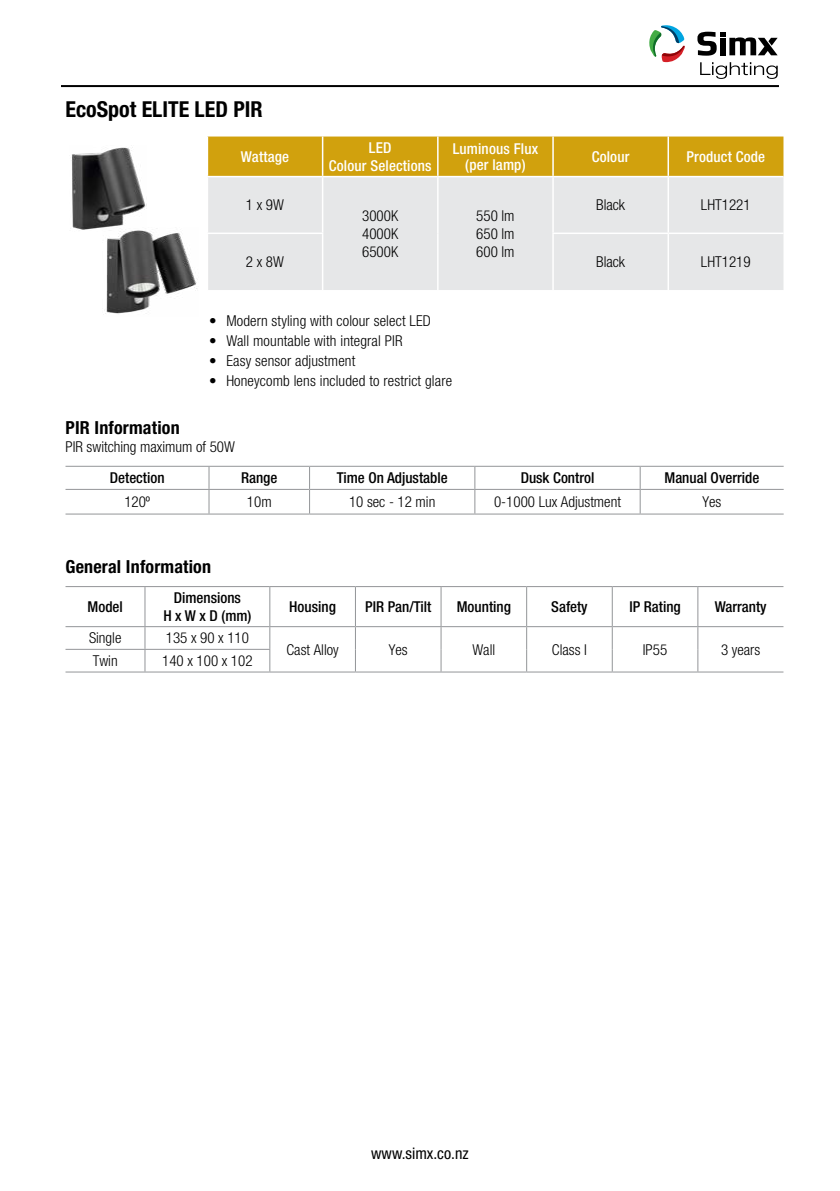
<style>
.page{position:relative;width:840px;height:1191px;background:#fff}
.page>*{position:absolute;margin:0;border:0;box-sizing:border-box;transform-origin:0 0}
.t1{font:700 condensed 22px "Helvetica Neue LT Std";color:#000}
.t2{font:700 condensed 18px "Helvetica Neue LT Std";letter-spacing:.01em;color:#000}
.t3{font:condensed 16px "Helvetica Neue LT Std";color:#000}
.t4{font:300 condensed 15px/18px "Helvetica Neue LT Std";color:#000;text-align:justify}
.t5{font:500 condensed 15px/18px "Helvetica Neue LT Std";color:#000;text-align:center}
.t6{font:500 condensed 15px/18px "Helvetica Neue LT Std";letter-spacing:.01em;color:#fff;text-align:center}
</style>
<div class="page">
<svg style="left:697px;top:32px;width:80px;height:24px"></svg>
<svg style="left:649px;top:25px;width:35px;height:37px"></svg>
<svg style="left:700px;top:62px;width:77px;height:17px"></svg>
<hr style="left:61px;top:85px;width:717px;height:2px;background:#000">
<div style="left:208px;top:136px;width:575px;height:40px;background:#d1a10d"></div>
<div style="left:208px;top:177px;width:575px;height:113px;background:#e6e7e8"></div>
<hr style="left:322px;top:136px;width:1px;height:40px;background:#fff">
<hr style="left:322px;top:177px;width:1px;height:55px;background:#fff">
<hr style="left:322px;top:234px;width:1px;height:56px;background:#fff">
<hr style="left:437px;top:136px;width:1px;height:40px;background:#fff">
<hr style="left:552px;top:136px;width:1px;height:40px;background:#fff">
<hr style="left:667px;top:136px;width:1px;height:40px;background:#fff">
<hr style="left:437px;top:177px;width:1px;height:56px;background:#fff">
<hr style="left:552px;top:177px;width:1px;height:55px;background:#fff">
<hr style="left:667px;top:177px;width:1px;height:55px;background:#fff">
<hr style="left:437px;top:233px;width:1px;height:57px;background:#fff">
<hr style="left:552px;top:234px;width:1px;height:56px;background:#fff">
<hr style="left:667px;top:234px;width:1px;height:56px;background:#fff">
<hr style="left:206px;top:232px;width:117px;height:2px;background:#fff">
<hr style="left:552px;top:232px;width:116px;height:2px;background:#fff">
<hr style="left:668px;top:232px;width:115px;height:2px;background:#fff">
<hr style="left:269px;top:587px;width:1px;height:39px;background:#939598">
<hr style="left:355px;top:587px;width:1px;height:39px;background:#939598">
<hr style="left:440px;top:587px;width:1px;height:39px;background:#939598">
<hr style="left:526px;top:587px;width:1px;height:39px;background:#939598">
<hr style="left:611px;top:587px;width:1px;height:39px;background:#939598">
<hr style="left:697px;top:587px;width:1px;height:39px;background:#939598">
<svg style="left:269px;top:627px;width:1px;height:44px"></svg>
<svg style="left:355px;top:627px;width:1px;height:44px"></svg>
<svg style="left:440px;top:627px;width:1px;height:44px"></svg>
<svg style="left:526px;top:627px;width:1px;height:44px"></svg>
<svg style="left:611px;top:627px;width:1px;height:44px"></svg>
<svg style="left:697px;top:627px;width:1px;height:44px"></svg>
<hr style="left:65px;top:586px;width:80px;height:1px;background:#939598">
<hr style="left:145px;top:586px;width:125px;height:1px;background:#939598">
<hr style="left:270px;top:586px;width:85px;height:1px;background:#939598">
<hr style="left:355px;top:586px;width:86px;height:1px;background:#939598">
<hr style="left:441px;top:586px;width:85px;height:1px;background:#939598">
<hr style="left:526px;top:586px;width:86px;height:1px;background:#939598">
<hr style="left:612px;top:586px;width:85px;height:1px;background:#939598">
<hr style="left:697px;top:586px;width:86px;height:1px;background:#939598">
<hr style="left:65px;top:626px;width:80px;height:1px;background:#939598">
<hr style="left:145px;top:626px;width:125px;height:1px;background:#939598">
<hr style="left:270px;top:626px;width:85px;height:1px;background:#939598">
<hr style="left:355px;top:626px;width:86px;height:1px;background:#939598">
<hr style="left:441px;top:626px;width:85px;height:1px;background:#939598">
<hr style="left:526px;top:626px;width:86px;height:1px;background:#939598">
<hr style="left:612px;top:626px;width:85px;height:1px;background:#939598">
<hr style="left:697px;top:626px;width:86px;height:1px;background:#939598">
<hr style="left:65px;top:649px;width:80px;height:1px;background:#939598">
<hr style="left:145px;top:649px;width:125px;height:1px;background:#939598">
<hr style="left:65px;top:671px;width:80px;height:1px;background:#939598">
<hr style="left:145px;top:671px;width:125px;height:1px;background:#939598">
<hr style="left:270px;top:671px;width:85px;height:1px;background:#939598">
<hr style="left:355px;top:671px;width:86px;height:1px;background:#939598">
<hr style="left:441px;top:671px;width:85px;height:1px;background:#939598">
<hr style="left:526px;top:671px;width:86px;height:1px;background:#939598">
<hr style="left:612px;top:671px;width:85px;height:1px;background:#939598">
<hr style="left:697px;top:671px;width:86px;height:1px;background:#939598">
<hr style="left:144px;top:587px;width:1px;height:39px;background:#939598">
<svg style="left:144px;top:627px;width:1px;height:44px"></svg>
<img style="left:104px;top:231px;width:93px;height:83px">
<img style="left:71px;top:147px;width:75px;height:84px">
<svg style="left:208px;top:467px;width:1px;height:46px"></svg>
<svg style="left:309px;top:467px;width:1px;height:46px"></svg>
<svg style="left:474px;top:467px;width:1px;height:46px"></svg>
<svg style="left:639px;top:467px;width:1px;height:46px"></svg>
<hr style="left:65px;top:466px;width:144px;height:1px;background:#939598">
<hr style="left:209px;top:466px;width:100px;height:1px;background:#939598">
<hr style="left:309px;top:466px;width:165px;height:1px;background:#939598">
<hr style="left:639px;top:466px;width:144px;height:1px;background:#939598">
<hr style="left:65px;top:489px;width:144px;height:1px;background:#939598">
<hr style="left:209px;top:489px;width:100px;height:1px;background:#939598">
<hr style="left:309px;top:489px;width:165px;height:1px;background:#939598">
<hr style="left:639px;top:489px;width:144px;height:1px;background:#939598">
<hr style="left:65px;top:513px;width:144px;height:1px;background:#939598">
<hr style="left:209px;top:513px;width:100px;height:1px;background:#939598">
<hr style="left:309px;top:513px;width:165px;height:1px;background:#939598">
<hr style="left:639px;top:513px;width:144px;height:1px;background:#939598">
<hr style="left:474px;top:466px;width:165px;height:1px;background:#939598">
<hr style="left:474px;top:489px;width:165px;height:1px;background:#939598">
<hr style="left:474px;top:513px;width:165px;height:1px;background:#939598">
<h1 class="t1" style="left:65px;top:96px;width:198px">EcoSpot ELITE LED PIR</h1>
<p class="t6" style="left:241px;top:147px;width:50px">Wattage</p>
<p class="t6" style="left:328px;top:138px;width:104px">LED<br>Colour Selections</p>
<p class="t6" style="left:452px;top:140px;width:87px;line-height:16px">Luminous Flux (per lamp)</p>
<p class="t6" style="left:591px;top:147px;width:39px">Colour</p>
<p class="t6" style="left:686px;top:147px;width:80px">Product Code</p>
<p class="t4" style="left:246px;top:196px;width:39px">1 x 9W</p>
<p class="t4" style="left:362px;top:206px;width:37px">3000K 4000K 6500K</p>
<p class="t4" style="left:476px;top:206px;width:40px">550 lm 650 lm 600 lm</p>
<p class="t4" style="left:596px;top:196px;width:30px">Black</p>
<p class="t4" style="left:700px;top:196px;width:51px">LHT1221</p>
<p class="t4" style="left:246px;top:253px;width:39px">2 x 8W</p>
<p class="t4" style="left:596px;top:253px;width:30px">Black</p>
<p class="t4" style="left:700px;top:253px;width:51px">LHT1219</p>
<p class="t4" style="left:209px;top:312px;width:223px">• Modern styling with colour select LED</p>
<p class="t4" style="left:209px;top:332px;width:195px">• Wall mountable with integral PIR</p>
<p class="t4" style="left:209px;top:352px;width:147px">• Easy sensor adjustment</p>
<p class="t4" style="left:209px;top:372px;width:244px">• Honeycomb lens included to restrict glare</p>
<p class="t2" style="left:65px;top:417px;width:116px">PIR Information</p>
<p class="t4" style="left:65px;top:438px;width:171px">PIR switching maximum of 50W</p>
<p class="t5" style="left:110px;top:469px;width:56px">Detection</p>
<p class="t5" style="left:241px;top:469px;width:38px">Range</p>
<p class="t5" style="left:336px;top:469px;width:112px">Time On Adjustable</p>
<p class="t5" style="left:520px;top:469px;width:75px">Dusk Control</p>
<p class="t5" style="left:664px;top:469px;width:96px">Manual Override</p>
<p class="t4" style="left:124px;top:492px;width:27px">120º</p>
<p class="t4" style="left:247px;top:492px;width:26px">10m</p>
<p class="t4" style="left:349px;top:492px;width:88px">10 sec - 12 min</p>
<p class="t4" style="left:494px;top:492px;width:128px">0-1000 Lux Adjustment</p>
<p class="t4" style="left:702px;top:492px;width:20px">Yes</p>
<p class="t2" style="left:65px;top:556px;width:147px">General Information</p>
<p class="t5" style="left:88px;top:597px;width:37px">Model</p>
<p class="t5" style="left:163px;top:588px;width:89px">Dimensions<br>H x W x D (mm)</p>
<p class="t5" style="left:289px;top:597px;width:48px">Housing</p>
<p class="t5" style="left:365px;top:597px;width:68px">PIR Pan/Tilt</p>
<p class="t5" style="left:456px;top:597px;width:56px">Mounting</p>
<p class="t5" style="left:551px;top:597px;width:38px">Safety</p>
<p class="t5" style="left:629px;top:597px;width:53px">IP Rating</p>
<p class="t5" style="left:714px;top:597px;width:53px">Warranty</p>
<p class="t4" style="left:89px;top:629px;width:34px">Single</p>
<p class="t4" style="left:166px;top:629px;width:85px">135 x 90 x 110</p>
<p class="t4" style="left:286px;top:640px;width:54px">Cast Alloy</p>
<p class="t4" style="left:388px;top:640px;width:20px">Yes</p>
<p class="t4" style="left:472px;top:640px;width:24px">Wall</p>
<p class="t4" style="left:551px;top:640px;width:36px">Class I</p>
<p class="t4" style="left:642px;top:640px;width:26px">IP55</p>
<p class="t4" style="left:720px;top:640px;width:41px">3 years</p>
<p class="t4" style="left:93px;top:651px;width:26px">Twin</p>
<p class="t4" style="left:162px;top:651px;width:92px">140 x 100 x 102</p>
<p class="t3" style="left:371px;top:1144px;width:99px">www.simx.co.nz</p>
</div>
